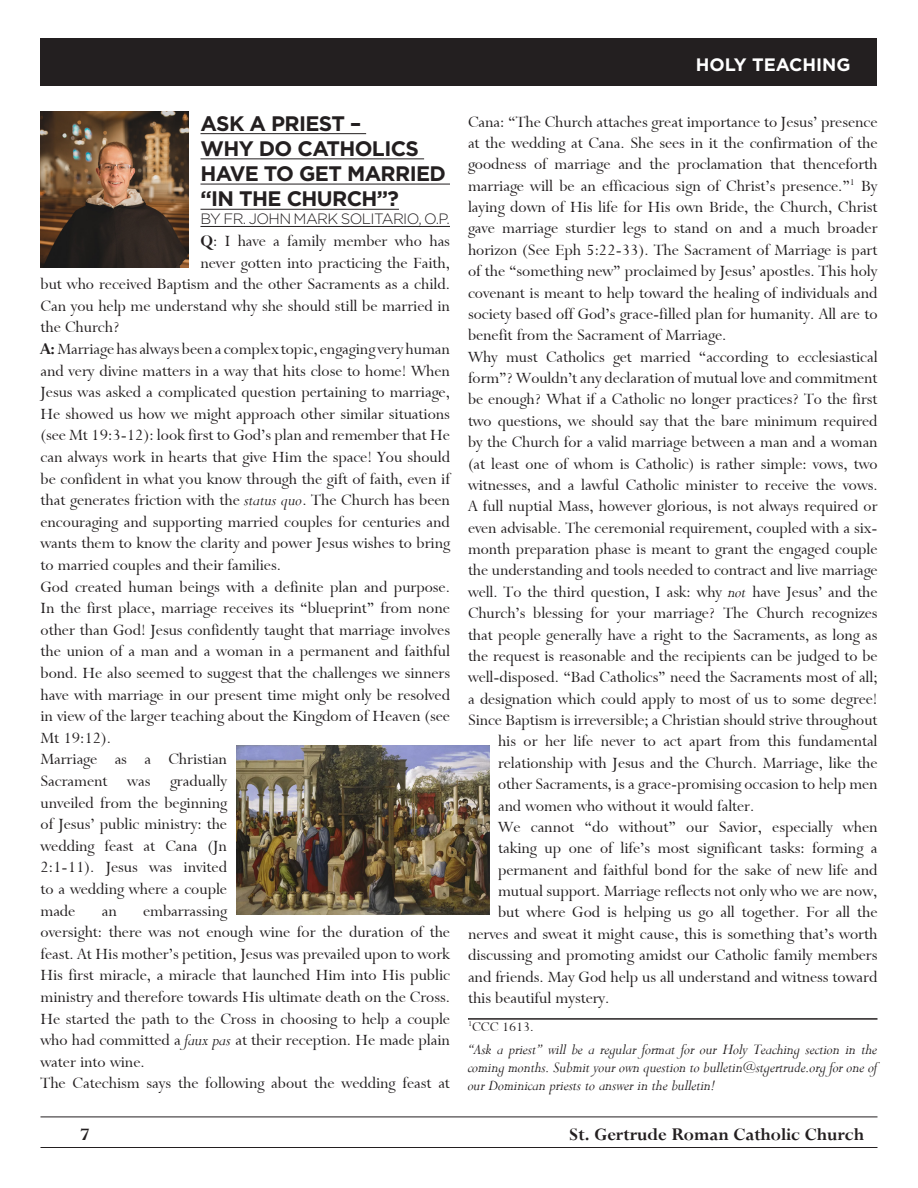
<style>
.page{position:relative;width:918px;height:1188px;background:#fff}
.page>*{position:absolute;margin:0;border:0;box-sizing:border-box;transform-origin:0 0}
.t1{font:700 21px/25.2px "Gotham";letter-spacing:-.03em;color:#231f20}
.t2{font:19.5px "Bronte Bold SWFTE";color:#231f20}
.t3{font:18px/21.6px "Bronte Regular SWFTE";color:#231f20;text-align:justify}
.t4{font:700 18px "Gotham";color:#fff}
.t5{font:16.5px/18px "Bronte Italic SWFTE";color:#231f20;text-align:justify}
.t6{font:300 15px "Gotham";letter-spacing:-.04em;color:#231f20}
.t7{font:15px "Bronte Regular SWFTE";color:#231f20}
.s1{font-family:"Bronte Bold SWFTE"}
.s2{font-family:"Bronte Italic SWFTE"}
</style>
<div class="page">
<hr style="left:40px;top:1147px;width:838px;height:1px;background:#231f20">
<hr style="left:40px;top:1117px;width:838px;height:1px;background:#231f20">
<img style="left:40px;top:111px;width:148px;height:157px">
<div style="left:40px;top:39px;width:838px;height:47px;background:#231f20"></div>
<hr style="left:200px;top:133px;width:166px;height:1px;background:#231f20">
<hr style="left:200px;top:159px;width:224px;height:1px;background:#231f20">
<hr style="left:200px;top:184px;width:250px;height:1px;background:#231f20">
<hr style="left:200px;top:209px;width:199px;height:1px;background:#231f20">
<hr style="left:200px;top:226px;width:250px;height:1px;background:#231f20">
<hr style="left:468px;top:1018px;width:410px;height:2px;background:#231f20">
<img style="left:236px;top:746px;width:253px;height:169px">
<p class="t4" style="left:696px;top:54px;width:156px">HOLY TEACHING</p>
<p class="t1" style="left:200px;top:110px;width:162px">ASK A PRIEST –</p>
<p class="t1" style="left:200px;top:136px;width:247px">WHY DO CATHOLICS<br>HAVE TO GET MARRIED “IN THE CHURCH”?</p>
<p class="t6" style="left:200px;top:211px;width:251px">BY FR. JOHN MARK SOLITARIO, O.P.</p>
<p class="t3" style="left:200px;top:230px;width:251px"><span class="s1">Q</span>: I have a family member who has</p>
<p class="t3" style="left:200px;top:252px;width:251px">never gotten into practicing the Faith,</p>
<p class="t3" style="left:40px;top:273px;width:411px">but who received Baptism and the other Sacraments as a child.</p>
<p class="t3" style="left:40px;top:295px;width:411px">Can you help me understand why she should still be married in</p>
<p class="t3" style="left:40px;top:317px;width:81px">the Church?</p>
<p class="t3" style="left:40px;top:338px;width:411px"><span class="s1">A:</span> Marriage has always been a complex topic, engaging very human and very divine matters in a way that hits close to home! When Jesus was asked a complicated question pertaining to marriage, He showed us how we might approach other similar situations (see Mt 19:3-12): look first to God’s plan and remember that He can always work in hearts that give Him the space! You should be confident in what you know through the gift of faith, even if that generates friction with the <span class="s2">status quo</span>. The Church has been encouraging and supporting married couples for centuries and wants them to know the clarity and power Jesus wishes to bring to married couples and their families.</p>
<p class="t3" style="left:40px;top:576px;width:411px">God created human beings with a definite plan and purpose.<br>In the first place, marriage receives its “blueprint” from none other than God! Jesus confidently taught that marriage involves the union of a man and a woman in a permanent and faithful bond. He also seemed to suggest that the challenges we sinners have with marriage in our present time might only be resolved in view of the larger teaching about the Kingdom of Heaven (see Mt 19:12).</p>
<p class="t3" style="left:40px;top:749px;width:188px">Marriage as a Christian Sacrament was gradually unveiled from the beginning of Jesus’ public ministry: the wedding feast at Cana (Jn 2:1-11). Jesus was invited to a wedding where a couple made</p>
<p class="t3" style="left:40px;top:900px;width:411px;text-align:left;text-indent:103px">embarrassing<br>oversight: there was not enough wine for the duration of the feast. At His mother’s petition, Jesus was prevailed upon to work His first miracle, a miracle that launched Him into His public ministry and therefore towards His ultimate death on the Cross.<br>He started the path to the Cross in choosing to help a couple who had committed a <span class="s2">faux pas</span> at their reception. He made plain water into wine.</p>
<p class="t3" style="left:40px;top:1073px;width:411px">The Catechism says the following about the wedding feast at</p>
<p class="t3" style="left:102px;top:900px;width:17px">an</p>
<p class="t3" style="left:468px;top:111px;width:411px">Cana: “The Church attaches great importance to Jesus’ presence at the wedding at Cana. She sees in it the confirmation of the goodness of marriage and the proclamation that thenceforth marriage will be an efficacious sign of Christ’s presence.”<sup>1</sup> By laying down of His life for His own Bride, the Church, Christ gave marriage sturdier legs to stand on and a much broader horizon (See Eph 5:22-33). The Sacrament of Marriage is part of the “something new” proclaimed by Jesus’ apostles. This holy covenant is meant to help toward the healing of individuals and society based off God’s grace-filled plan for humanity. All are to benefit from the Sacrament of Marriage.</p>
<p class="t3" style="left:468px;top:346px;width:411px">Why must Catholics get married “according to ecclesiastical</p>
<p class="t3" style="left:468px;top:367px;width:411px">form”? Wouldn’t any declaration of mutual love and commitment</p>
<p class="t3" style="left:468px;top:389px;width:411px">be enough? What if a Catholic no longer practices? To the first</p>
<p class="t3" style="left:468px;top:410px;width:411px">two questions, we should say that the bare minimum required</p>
<p class="t3" style="left:468px;top:431px;width:411px">by the Church for a valid marriage between a man and a woman</p>
<p class="t3" style="left:468px;top:453px;width:411px">(at least one of whom is Catholic) is rather simple: vows, two</p>
<p class="t3" style="left:468px;top:474px;width:411px">witnesses, and a lawful Catholic minister to receive the vows.</p>
<p class="t3" style="left:468px;top:495px;width:411px">A full nuptial Mass, however glorious, is not always required or</p>
<p class="t3" style="left:468px;top:517px;width:411px">even advisable. The ceremonial requirement, coupled with a six-</p>
<p class="t3" style="left:468px;top:538px;width:411px">month preparation phase is meant to grant the engaged couple</p>
<p class="t3" style="left:468px;top:560px;width:411px">the understanding and tools needed to contract and live marriage</p>
<p class="t3" style="left:468px;top:581px;width:411px">well. To the third question, I ask: why <span class="s2">not</span> have Jesus’ and the</p>
<p class="t3" style="left:468px;top:602px;width:411px">Church’s blessing for your marriage? The Church recognizes</p>
<p class="t3" style="left:468px;top:624px;width:411px">that people generally have a right to the Sacraments, as long as</p>
<p class="t3" style="left:468px;top:645px;width:411px">the request is reasonable and the recipients can be judged to be</p>
<p class="t3" style="left:468px;top:666px;width:411px">well-disposed. “Bad Catholics” need the Sacraments most of all;</p>
<p class="t3" style="left:468px;top:688px;width:411px">a designation which could apply to most of us to some degree!</p>
<p class="t3" style="left:468px;top:709px;width:411px">Since Baptism is irreversible; a Christian should strive throughout</p>
<p class="t3" style="left:498px;top:731px;width:381px">his or her life never to act apart from this fundamental</p>
<p class="t3" style="left:498px;top:752px;width:381px">relationship with Jesus and the Church. Marriage, like the</p>
<p class="t3" style="left:498px;top:773px;width:381px">other Sacraments, is a grace-promising occasion to help men</p>
<p class="t3" style="left:498px;top:795px;width:258px">and women who without it would falter.</p>
<p class="t3" style="left:498px;top:816px;width:381px">We cannot “do without” our Savior, especially when</p>
<p class="t3" style="left:498px;top:837px;width:381px">taking up one of life’s most significant tasks: forming a</p>
<p class="t3" style="left:498px;top:859px;width:381px">permanent and faithful bond for the sake of new life and</p>
<p class="t3" style="left:498px;top:880px;width:381px">mutual support. Marriage reflects not only who we are now,</p>
<p class="t3" style="left:498px;top:902px;width:381px">but where God is helping us go all together. For all the</p>
<p class="t3" style="left:468px;top:923px;width:411px">nerves and sweat it might cause, this is something that’s worth</p>
<p class="t3" style="left:468px;top:944px;width:411px">discussing and promoting amidst our Catholic family members</p>
<p class="t3" style="left:468px;top:966px;width:411px">and friends. May God help us all understand and witness toward</p>
<p class="t3" style="left:468px;top:987px;width:143px">this beautiful mystery.</p>
<p class="t7" style="left:468px;top:1018px;width:67px"><sup>1</sup>CCC 1613.</p>
<p class="t5" style="left:468px;top:1040px;width:411px">“Ask a priest” will be a regular format for our Holy Teaching section in the coming months. Submit your own question to bulletin@stgertrude.org for one of our Dominican priests to answer in the bulletin!</p>
<p class="t2" style="left:80px;top:1123px;width:11px">7</p>
<p class="t2" style="left:569px;top:1123px;width:297px">St. Gertrude Roman Catholic Church</p>
</div>
